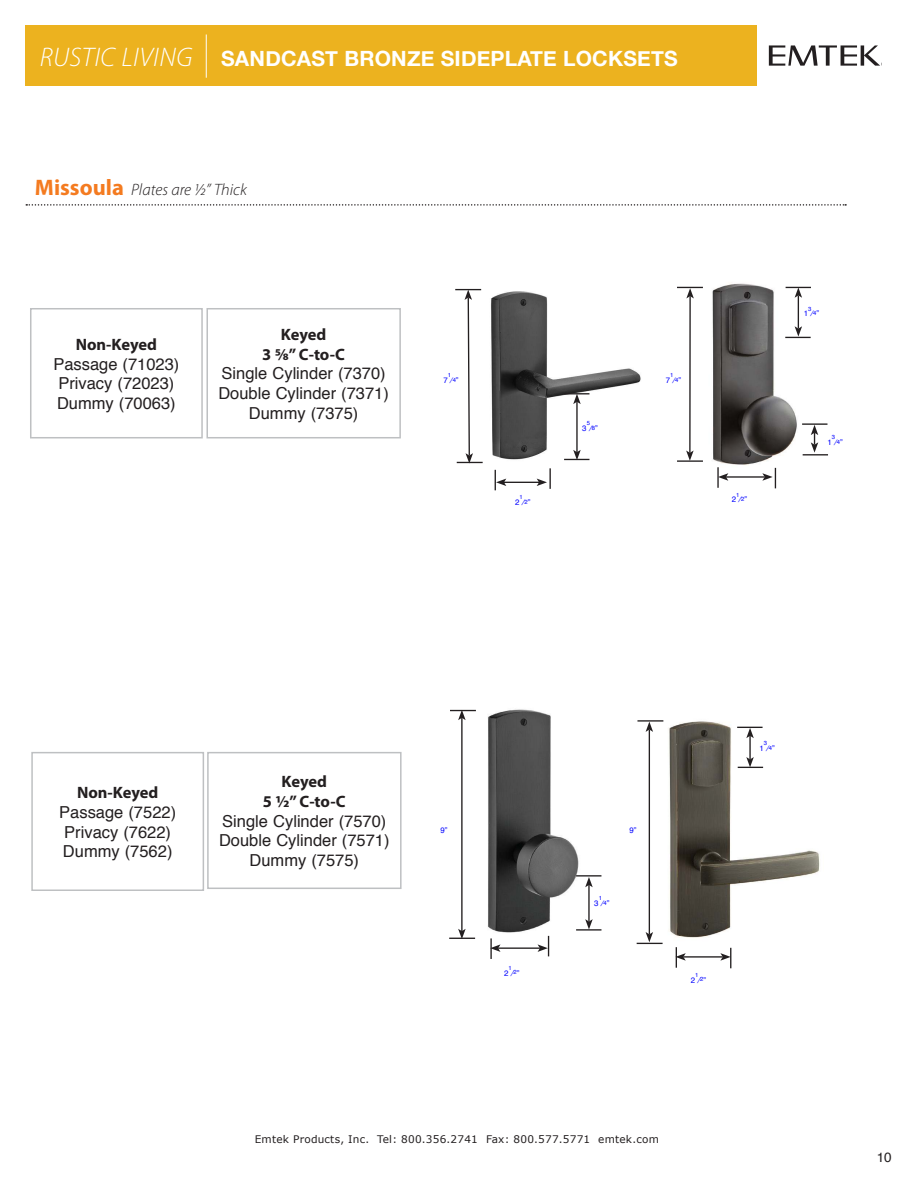
<style>
.page{position:relative;width:918px;height:1188px;background:#fff}
.page>*{position:absolute;margin:0;border:0;box-sizing:border-box;transform-origin:0 0}
.t1{font:700 21px "Helvetica Neue";letter-spacing:.01em;color:#fff}
.t2{font:16.5px/19.8px "Helvetica";color:#231f20}
.t3{font:700 16.5px/19.8px "Myriad Pro";letter-spacing:-.005em;color:#231f20;text-align:center}
.t4{font:italic 300 16.5px "Myriad Pro";color:#231f20}
.t5{font:13.5px "Helvetica";color:#231f20}
.t6{font:10.5px "Verdana";letter-spacing:.02em;color:#231f20}
.t7{font:7.8px "Helvetica";color:#00f}
.t8{font:5.85px "Helvetica";color:#00f}
.s1{font-family:"Myriad Pro";font-weight:300;font-style:italic;font-size:27px}
.s2{font-weight:700;font-style:normal;font-size:22.5px;color:#f47b20}
.s3{font-size:5.85px}
</style>
<div class="page">
<div style="left:26px;top:25px;width:731px;height:61px;background:#ecb21f"></div>
<svg style="left:26px;top:204px;width:820px;height:2px"></svg>
<svg style="left:769px;top:45px;width:113px;height:21px"></svg>
<img style="left:663px;top:720px;width:157px;height:218px">
<hr style="left:206px;top:35px;width:1px;height:43px;background:#fff">
<div style="left:30px;top:308px;width:173px;height:130px;border:1px solid #bec0c2"></div>
<div style="left:206px;top:308px;width:195px;height:130px;border:1px solid #bec0c2"></div>
<div style="left:31px;top:752px;width:173px;height:139px;border:1px solid #bec0c2"></div>
<div style="left:207px;top:752px;width:195px;height:137px;border:1px solid #bec0c2"></div>
<img style="left:482px;top:291px;width:159px;height:173px">
<img style="left:712px;top:283px;width:94px;height:188px">
<svg style="left:455px;top:289px;width:28px;height:174px"></svg>
<hr style="left:549px;top:468px;width:2px;height:21px;background:#231f20">
<hr style="left:504px;top:482px;width:35px;height:1px;background:#231f20">
<svg style="left:495px;top:470px;width:11px;height:20px"></svg>
<svg style="left:537px;top:479px;width:10px;height:7px"></svg>
<hr style="left:677px;top:460px;width:26px;height:2px;background:#231f20">
<hr style="left:689px;top:296px;width:2px;height:157px;background:#231f20">
<svg style="left:677px;top:287px;width:26px;height:12px"></svg>
<svg style="left:686px;top:450px;width:8px;height:11px"></svg>
<hr style="left:717px;top:467px;width:2px;height:21px;background:#231f20">
<hr style="left:726px;top:476px;width:39px;height:2px;background:#231f20">
<svg style="left:718px;top:473px;width:10px;height:8px"></svg>
<svg style="left:762px;top:468px;width:14px;height:20px"></svg>
<hr style="left:802px;top:423px;width:25px;height:2px;background:#231f20">
<svg style="left:803px;top:425px;width:25px;height:30px"></svg>
<hr style="left:798px;top:295px;width:1px;height:34px;background:#231f20">
<svg style="left:786px;top:287px;width:25px;height:11px"></svg>
<svg style="left:785px;top:326px;width:26px;height:12px"></svg>
<hr style="left:576px;top:402px;width:2px;height:50px;background:#231f20">
<svg style="left:564px;top:393px;width:25px;height:11px"></svg>
<svg style="left:564px;top:450px;width:25px;height:10px"></svg>
<img style="left:487px;top:709px;width:92px;height:234px">
<hr style="left:461px;top:718px;width:2px;height:213px;background:#231f20">
<svg style="left:450px;top:710px;width:26px;height:10px"></svg>
<svg style="left:449px;top:929px;width:26px;height:10px"></svg>
<hr style="left:490px;top:938px;width:2px;height:21px;background:#231f20">
<hr style="left:498px;top:947px;width:42px;height:2px;background:#231f20">
<svg style="left:490px;top:944px;width:11px;height:8px"></svg>
<svg style="left:538px;top:936px;width:11px;height:20px"></svg>
<hr style="left:576px;top:875px;width:25px;height:2px;background:#231f20">
<hr style="left:576px;top:929px;width:25px;height:2px;background:#231f20">
<hr style="left:588px;top:885px;width:2px;height:37px;background:#231f20">
<svg style="left:585px;top:877px;width:8px;height:10px"></svg>
<svg style="left:585px;top:919px;width:8px;height:10px"></svg>
<hr style="left:637px;top:720px;width:26px;height:2px;background:#231f20">
<hr style="left:649px;top:730px;width:1px;height:204px;background:#231f20">
<svg style="left:646px;top:722px;width:7px;height:10px"></svg>
<svg style="left:637px;top:932px;width:26px;height:12px"></svg>
<hr style="left:683px;top:956px;width:40px;height:2px;background:#231f20">
<svg style="left:675px;top:947px;width:11px;height:21px"></svg>
<svg style="left:720px;top:948px;width:11px;height:20px"></svg>
<hr style="left:749px;top:736px;width:2px;height:23px;background:#231f20">
<svg style="left:737px;top:727px;width:26px;height:11px"></svg>
<svg style="left:738px;top:757px;width:25px;height:11px"></svg>
<p class="t1" style="left:40px;top:47px;width:639px"><span class="s1">RUSTIC LIVING</span> SANDCAST BRONZE SIDEPLATE LOCKSETS</p>
<p class="t4" style="left:35px;top:183px;width:213px"><span class="s2">Missoula</span> Plates are 1/2” Thick</p>
<p class="t3" style="left:76px;top:336px;width:83px">Non-Keyed</p>
<p class="t2" style="left:53px;top:355px;width:128px">Passage (71023)<br>Privacy (72023)<br>Dummy (70063)</p>
<p class="t3" style="left:262px;top:326px;width:84px">Keyed<br>3 5/8” C-to-C</p>
<p class="t2" style="left:218px;top:365px;width:172px;text-align:center">Single Cylinder (7370)<br>Double Cylinder (7371)<br>Dummy (7375)</p>
<p class="t8" style="left:448px;top:373px;width:5px">1</p>
<p class="t7" style="left:443px;top:377px;width:17px">7 ⁄<span class="s3">4</span>”</p>
<p class="t8" style="left:520px;top:495px;width:5px">1</p>
<p class="t7" style="left:515px;top:499px;width:17px">2 ⁄<span class="s3">2</span>”</p>
<p class="t8" style="left:587px;top:421px;width:5px">5</p>
<p class="t7" style="left:590px;top:422px;width:9px">⁄<span class="s3">8</span>”</p>
<p class="t7" style="left:582px;top:425px;width:6px">3</p>
<p class="t8" style="left:670px;top:373px;width:5px">1</p>
<p class="t7" style="left:666px;top:377px;width:17px">7 ⁄<span class="s3">4</span>”</p>
<p class="t8" style="left:736px;top:492px;width:5px">1</p>
<p class="t7" style="left:732px;top:497px;width:17px">2 ⁄<span class="s3">2</span>”</p>
<p class="t8" style="left:808px;top:306px;width:5px">3</p>
<p class="t7" style="left:804px;top:311px;width:17px">1 ⁄<span class="s3">4</span>”</p>
<p class="t8" style="left:832px;top:435px;width:5px">3</p>
<p class="t7" style="left:827px;top:440px;width:17px">1 ⁄<span class="s3">4</span>”</p>
<p class="t3" style="left:77px;top:784px;width:83px">Non-Keyed</p>
<p class="t2" style="left:59px;top:804px;width:118px">Passage (7522)<br>Privacy (7622)<br>Dummy (7562)</p>
<p class="t3" style="left:263px;top:773px;width:84px">Keyed<br>5 1/2” C-to-C</p>
<p class="t2" style="left:219px;top:813px;width:172px;text-align:center">Single Cylinder (7570)<br>Double Cylinder (7571)<br>Dummy (7575)</p>
<p class="t7" style="left:441px;top:827px;width:8px">9”</p>
<p class="t8" style="left:509px;top:965px;width:5px">1</p>
<p class="t7" style="left:504px;top:970px;width:17px">2 ⁄<span class="s3">2</span>”</p>
<p class="t7" style="left:629px;top:827px;width:8px">9”</p>
<p class="t8" style="left:599px;top:895px;width:5px">1</p>
<p class="t7" style="left:594px;top:900px;width:17px">3 ⁄<span class="s3">4</span>”</p>
<p class="t8" style="left:764px;top:741px;width:5px">3</p>
<p class="t7" style="left:759px;top:745px;width:17px">1 ⁄<span class="s3">4</span>”</p>
<p class="t8" style="left:695px;top:972px;width:5px">1</p>
<p class="t7" style="left:691px;top:977px;width:17px">2 ⁄<span class="s3">2</span>”</p>
<p class="t6" style="left:255px;top:1135px;width:406px">Emtek Products, Inc. Tel: 800.356.2741 Fax: 800.577.5771 emtek.com</p>
<p class="t5" style="left:877px;top:1153px;width:17px">10</p>
</div>
